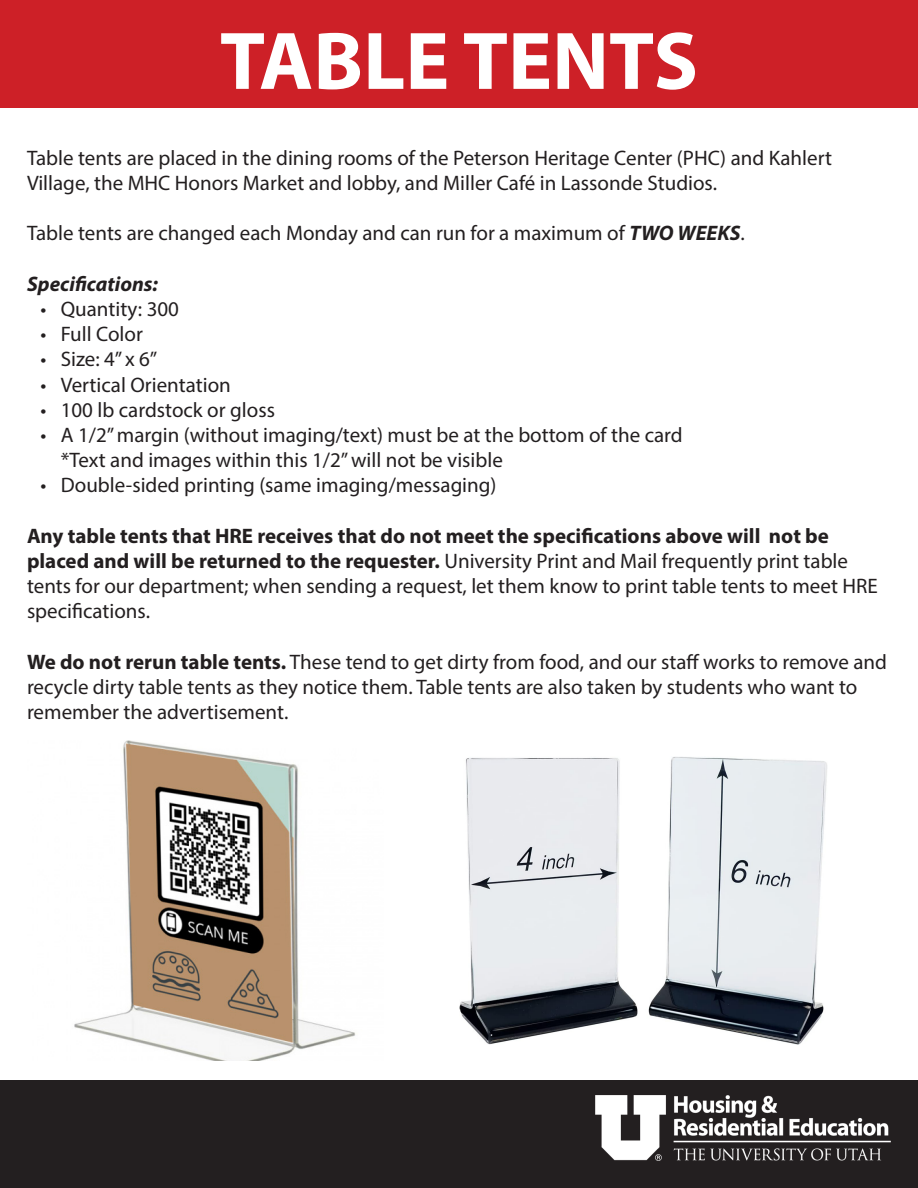
<style>
.page{position:relative;width:918px;height:1188px;background:#fff}
.page>*{position:absolute;margin:0;border:0;box-sizing:border-box;transform-origin:0 0}
.t1{font:700 82.5px "Myriad Pro";color:#fff}
.t2{font:21px/25.2px "Myriad Pro";color:#231f20}
.t3{font:italic 700 21px "Myriad Pro";color:#231f20}
.s1{font-weight:700;font-style:italic}
.s2{font-weight:700}
</style>
<div class="page">
<div style="left:0;top:1080px;width:918px;height:108px;background:#231f20"></div>
<div style="left:0;top:0;width:918px;height:108px;background:#cd2027"></div>
<img style="left:595px;top:1096px;width:296px;height:65px">
<img style="left:459px;top:757px;width:368px;height:288px">
<img style="left:74px;top:741px;width:282px;height:320px">
<h1 class="t1" style="left:220px;top:7px;width:480px">TABLE TENTS</h1>
<p class="t2" style="left:27px;top:145px;width:807px">Table tents are placed in the dining rooms of the Peterson Heritage Center (PHC) and Kahlert<br>Village, the MHC Honors Market and lobby, and Miller Café in Lassonde Studios.</p>
<p class="t2" style="left:27px;top:220px;width:719px">Table tents are changed each Monday and can run for a maximum of <span class="s1">TWO WEEKS</span>.</p>
<p class="t3" style="left:27px;top:270px;width:133px">Specifications:</p>
<p class="t2" style="left:41px;top:296px;width:140px">• Quantity: 300</p>
<p class="t2" style="left:41px;top:321px;width:104px">• Full Color</p>
<p class="t2" style="left:41px;top:346px;width:118px">• Size: 4” x 6”</p>
<p class="t2" style="left:41px;top:372px;width:192px">• Vertical Orientation</p>
<p class="t2" style="left:41px;top:397px;width:236px">• 100 lb cardstock or gloss</p>
<p class="t2" style="left:61px;top:422px;width:624px;text-indent:-20px">• A 1/2” margin (without imaging/text) must be at the bottom of the card *Text and images within this 1/2” will not be visible</p>
<p class="t2" style="left:41px;top:472px;width:458px">• Double-sided printing (same imaging/messaging)</p>
<p class="t2" style="left:27px;top:523px;width:852px"><span class="s2">Any table tents that HRE receives that do not meet the specifications above will not be placed and will be returned to the requester.</span> University Print and Mail frequently print table tents for our department; when sending a request, let them know to print table tents to meet HRE specifications.</p>
<p class="t2" style="left:27px;top:649px;width:861px"><span class="s2">We do not rerun table tents.</span> These tend to get dirty from food, and our staff works to remove and recycle dirty table tents as they notice them. Table tents are also taken by students who want to remember the advertisement.</p>
</div>
